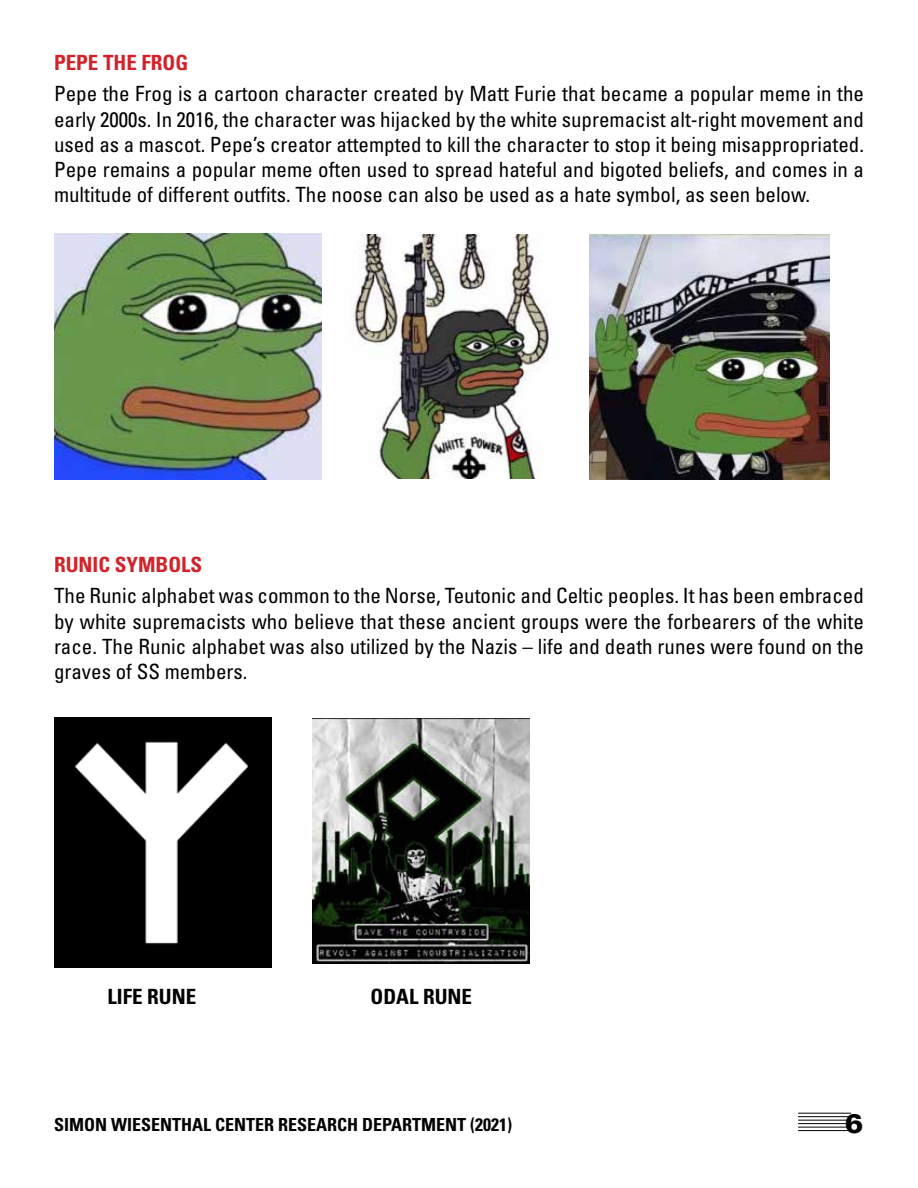
<style>
.page{position:relative;width:918px;height:1188px;background:#fff}
.page>*{position:absolute;margin:0;border:0;box-sizing:border-box;transform-origin:0 0}
.t1{font:900 27px "Univers";color:#000}
.t2{font:condensed 21px/25.2px "Univers";color:#000;text-align:justify}
.t3{font:700 condensed 21px "Univers";color:#d2232a}
.t4{font:700 condensed 21px "Univers";color:#000}
.t5{font:700 condensed 18px "Univers";color:#000}
</style>
<div class="page">
<img style="left:54px;top:233px;width:268px;height:246px">
<img style="left:350px;top:235px;width:199px;height:244px">
<img style="left:590px;top:235px;width:239px;height:244px">
<img style="left:54px;top:717px;width:218px;height:250px">
<img style="left:312px;top:719px;width:218px;height:245px">
<hr style="left:798px;top:1113px;width:53px;height:1px;background:#000">
<hr style="left:798px;top:1120px;width:53px;height:1px;background:#000">
<hr style="left:798px;top:1127px;width:53px;height:1px;background:#000">
<hr style="left:798px;top:1116px;width:53px;height:1px;background:#000">
<hr style="left:798px;top:1123px;width:53px;height:1px;background:#000">
<hr style="left:798px;top:1130px;width:53px;height:1px;background:#000">
<p class="t3" style="left:54px;top:50px;width:136px">PEPE THE FROG</p>
<p class="t2" style="left:54px;top:81px;width:812px">Pepe the Frog is a cartoon character created by Matt Furie that became a popular meme in the early 2000s. In 2016, the character was hijacked by the white supremacist alt-right movement and used as a mascot. Pepe’s creator attempted to kill the character to stop it being misappropriated.<br>Pepe remains a popular meme often used to spread hateful and bigoted beliefs, and comes in a multitude of different outfits. The noose can also be used as a hate symbol, as seen below.</p>
<p class="t3" style="left:54px;top:552px;width:150px">RUNIC SYMBOLS</p>
<p class="t2" style="left:54px;top:583px;width:812px">The Runic alphabet was common to the Norse, Teutonic and Celtic peoples. It has been embraced by white supremacists who believe that these ancient groups were the forbearers of the white race. The Runic alphabet was also utilized by the Nazis – life and death runes were found on the graves of SS members.</p>
<p class="t4" style="left:108px;top:984px;width:90px">LIFE RUNE</p>
<p class="t4" style="left:371px;top:984px;width:103px">ODAL RUNE</p>
<p class="t5" style="left:54px;top:1114px;width:460px">SIMON WIESENTHAL CENTER RESEARCH DEPARTMENT (2021)</p>
<p class="t1" style="left:845px;top:1106px;width:20px">6</p>
</div>
